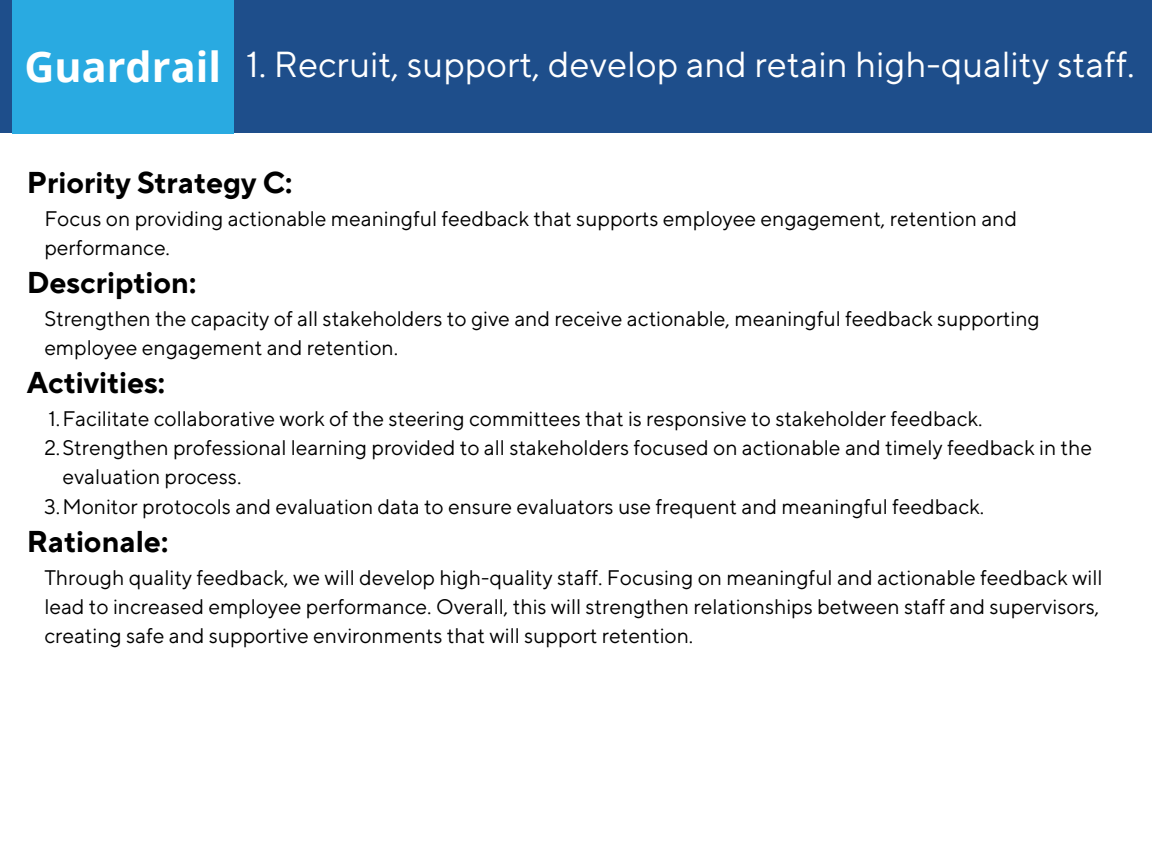
<style>
.page{position:relative;width:1152px;height:864px;background:#fff}
.page>*{position:absolute;margin:0;border:0;box-sizing:border-box;transform-origin:0 0}
.t1{font:700 41.4px "Noto Sans";color:#fff}
.t2{font:36px "TT Norms Pro";color:#fff}
.t3{font:700 30px "TT Norms Pro";color:#000}
.t4{font:21px/29.2px "TT Norms Pro";color:#000}
</style>
<div class="page">
<div style="left:0;top:0;width:1152px;height:133px;background:#1e4e8b"></div>
<div style="left:12px;top:0;width:221px;height:133px;background:#29aae1"></div>
<p class="t1" style="left:25px;top:38px;width:198px">Guardrail</p>
<p class="t2" style="left:246px;top:42px;width:890px">1. Recruit, support, develop and retain high-quality staff.</p>
<p class="t3" style="left:27px;top:165px;width:267px">Priority Strategy C:</p>
<p class="t4" style="left:44px;top:205px;width:974px">Focus on providing actionable meaningful feedback that supports employee engagement, retention and</p>
<p class="t4" style="left:44px;top:234px;width:127px">performance.</p>
<p class="t3" style="left:27px;top:265px;width:171px">Description:</p>
<p class="t4" style="left:44px;top:305px;width:997px">Strengthen the capacity of all stakeholders to give and receive actionable, meaningful feedback supporting</p>
<p class="t4" style="left:44px;top:334px;width:355px">employee engagement and retention.</p>
<p class="t3" style="left:27px;top:365px;width:140px">Activities:</p>
<p class="t4" style="left:49px;top:405px;width:936px">1.Facilitate collaborative work of the steering committees that is responsive to stakeholder feedback.</p>
<p class="t4" style="left:62px;top:434px;width:1031px;text-indent:-18px">2.Strengthen professional learning provided to all stakeholders focused on actionable and timely feedback in the evaluation process.</p>
<p class="t4" style="left:44px;top:493px;width:942px">3.Monitor protocols and evaluation data to ensure evaluators use frequent and meaningful feedback.</p>
<p class="t3" style="left:27px;top:523px;width:143px">Rationale:</p>
<p class="t4" style="left:44px;top:563px;width:1060px">Through quality feedback, we will develop high-quality staff. Focusing on meaningful and actionable feedback will</p>
<p class="t4" style="left:44px;top:593px;width:1057px">lead to increased employee performance. Overall, this will strengthen relationships between staff and supervisors,</p>
<p class="t4" style="left:44px;top:622px;width:650px">creating safe and supportive environments that will support retention.</p>
</div>
